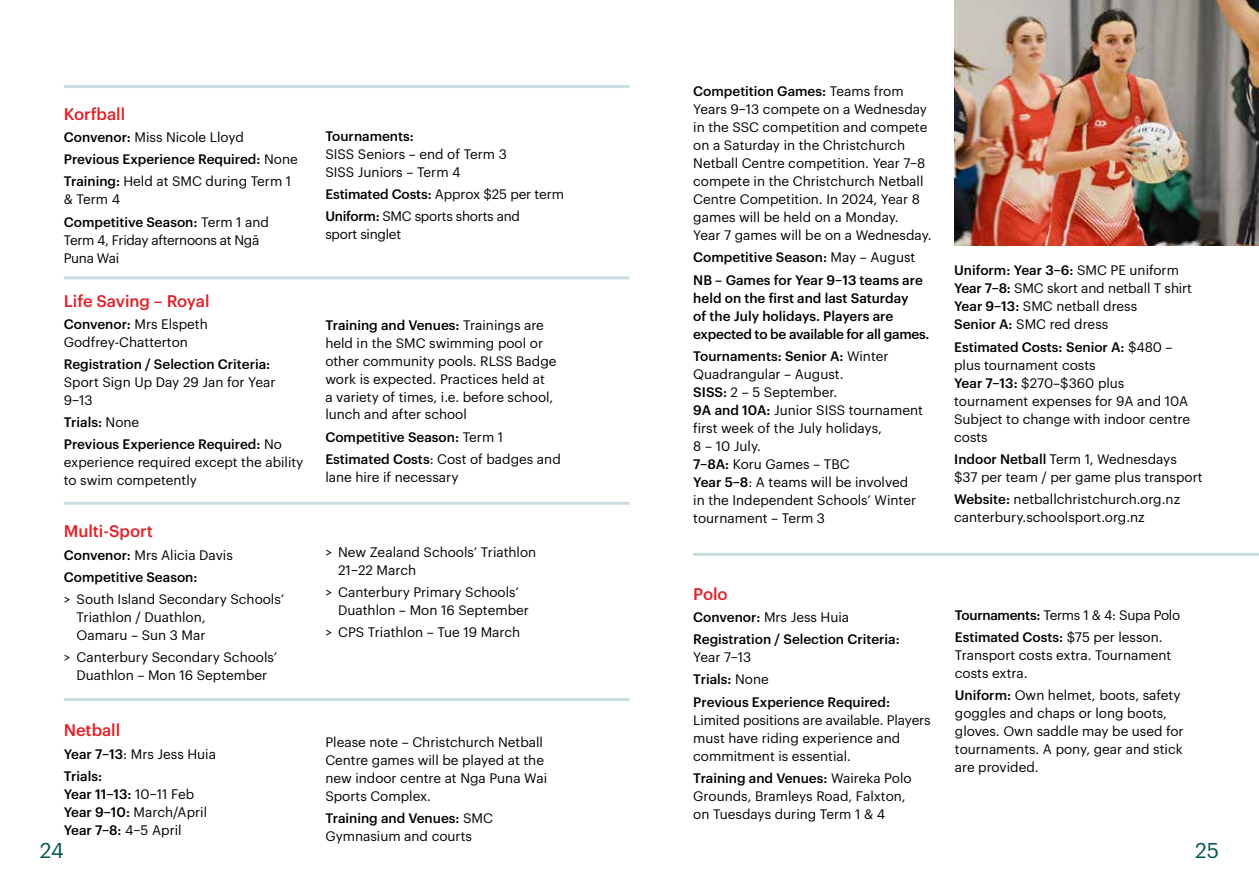
<style>
.page{position:relative;width:1259px;height:893px;background:#fff}
.page>*{position:absolute;margin:0;border:0;box-sizing:border-box;transform-origin:0 0}
.t1{font:21px "Graphik";color:#00544f}
.t2{font:500 16.5px "Graphik";color:#e31f27}
.t3{font:13.5px/18px "Graphik";color:#000}
.t4{font:500 13.5px/22.2px "Graphik";color:#000}
.t5{font:13.5px/22.2px "Graphik";letter-spacing:-.02em;color:#000}
.t6{font:13.5px/18px "Graphik";letter-spacing:-.025em;color:#000}
.s1{font-weight:500}
.s2{font-weight:400}
</style>
<div class="page">
<hr style="left:64px;top:276px;width:565px;height:3px;background:#cadddf">
<hr style="left:64px;top:502px;width:565px;height:3px;background:#cadddf">
<hr style="left:64px;top:698px;width:565px;height:3px;background:#cadddf">
<hr style="left:693px;top:553px;width:566px;height:3px;background:#cadddf">
<img style="left:955px;top:0;width:304px;height:245px">
<hr style="left:64px;top:85px;width:565px;height:3px;background:#cadddf">
<p class="t3" style="left:693px;top:81px;width:240px"><span class="s1">Competition Games:</span> Teams from Years 9–13 compete on a Wednesday in the SSC competition and compete on a Saturday in the Christchurch Netball Centre competition. Year 7–8 compete in the Christchurch Netball Centre Competition. In 2024, Year 8 games will be held on a Monday.<br>Year 7 games will be on a Wednesday.</p>
<p class="t4" style="left:693px;top:245px;width:231px">Competitive Season: <span class="s2">May – August<br></span>NB – Games for Year 9–13 teams are</p>
<p class="t4" style="left:693px;top:287px;width:238px;line-height:18px">held on the first and last Saturday<br>of the July holidays. Players are expected to be available for all games.</p>
<p class="t3" style="left:693px;top:346px;width:231px"><span class="s1">Tournaments: Senior A:</span> Winter<br>Quadrangular – August.<br><span class="s1">SISS:</span> 2 – 5 September.<br><span class="s1">9A and 10A:</span> Junior SISS tournament first week of the July holidays,<br>8 – 10 July.<br><span class="s1">7–8A:</span> Koru Games – TBC<br><span class="s1">Year 5–8</span>: A teams will be involved in the Independent Schools’ Winter tournament – Term 3</p>
<p class="t2" style="left:64px;top:101px;width:63px">Korfball</p>
<p class="t4" style="left:64px;top:125px;width:235px">Convenor: <span class="s2">Miss Nicole Lloyd<br></span>Previous Experience Required: <span class="s2">None<br></span>Training: <span class="s2">Held at SMC during Term 1</span></p>
<p class="t4" style="left:64px;top:187px;width:207px"><span class="s2">&amp; Term 4<br></span>Competitive Season: <span class="s2">Term 1 and</span></p>
<p class="t6" style="left:64px;top:230px;width:197px">Term 4, Friday afternoons at Ngā<br>Puna Wai</p>
<p class="t2" style="left:64px;top:288px;width:147px">Life Saving – Royal</p>
<p class="t3" style="left:64px;top:314px;width:145px"><span class="s1">Convenor:</span> Mrs Elspeth<br>Godfrey-Chatterton</p>
<p class="t4" style="left:64px;top:352px;width:208px">Registration / Selection Criteria:</p>
<p class="t3" style="left:64px;top:372px;width:213px">Sport Sign Up Day 29 Jan for Year<br>9–13</p>
<p class="t4" style="left:64px;top:410px;width:220px">Trials: <span class="s2">None<br></span>Previous Experience Required: <span class="s2">No</span></p>
<p class="t3" style="left:64px;top:452px;width:241px">experience required except the ability to swim competently</p>
<p class="t4" style="left:325px;top:124px;width:90px">Tournaments:</p>
<p class="t3" style="left:325px;top:144px;width:183px">SISS Seniors – end of Term 3<br>SISS Juniors – Term 4</p>
<p class="t5" style="left:325px;top:182px;width:240px"><span class="s1">Estimated Costs:</span> Approx $25 per term<br><span class="s1">Uniform:</span> SMC sports shorts and</p>
<p class="t5" style="left:325px;top:222px;width:77px">sport singlet</p>
<p class="t3" style="left:954px;top:260px;width:239px"><span class="s1">Uniform: Year 3–6:</span> SMC PE uniform<br><span class="s1">Year 7–8:</span> SMC skort and netball T shirt<br><span class="s1">Year 9–13:</span> SMC netball dress<br><span class="s1">Senior A:</span> SMC red dress</p>
<p class="t3" style="left:954px;top:337px;width:237px"><span class="s1">Estimated Costs: Senior A:</span> $480 – plus tournament costs<br><span class="s1">Year 7–13:</span> $270–$360 plus tournament expenses for 9A and 10A<br>Subject to change with indoor centre costs</p>
<p class="t3" style="left:954px;top:449px;width:250px"><span class="s1">Indoor Netball</span> Term 1, Wednesdays $37 per team / per game plus transport</p>
<p class="t3" style="left:954px;top:489px;width:227px"><span class="s1">Website:</span> netballchristchurch.org.nz canterbury.schoolsport.org.nz</p>
<p class="t3" style="left:325px;top:314px;width:233px"><span class="s1">Training and Venues:</span> Trainings are held in the SMC swimming pool or other community pools. RLSS Badge work is expected. Practices held at<br>a variety of times, i.e. before school, lunch and after school</p>
<p class="t4" style="left:325px;top:425px;width:237px">Competitive Season: <span class="s2">Term 1<br></span>Estimated Costs<span class="s2">: Cost of badges and</span></p>
<p class="t3" style="left:325px;top:467px;width:135px">lane hire if necessary</p>
<p class="t2" style="left:64px;top:519px;width:91px">Multi-Sport</p>
<p class="t4" style="left:64px;top:542px;width:170px">Convenor: <span class="s2">Mrs Alicia Davis<br></span>Competitive Season:</p>
<p class="t3" style="left:77px;top:589px;width:209px;text-indent:-13px">&gt; South Island Secondary Schools’<br>Triathlon / Duathlon,<br>Oamaru – Sun 3 Mar</p>
<p class="t3" style="left:64px;top:647px;width:215px;text-align:center">&gt; Canterbury Secondary Schools’<br>Duathlon – Mon 16 September</p>
<p class="t3" style="left:338px;top:542px;width:200px;text-indent:-13px">&gt; New Zealand Schools’ Triathlon<br>21–22 March</p>
<p class="t3" style="left:338px;top:582px;width:192px;text-indent:-13px">&gt; Canterbury Primary Schools’<br>Duathlon – Mon 16 September</p>
<p class="t3" style="left:325px;top:622px;width:196px">&gt; CPS Triathlon – Tue 19 March</p>
<p class="t2" style="left:693px;top:581px;width:36px">Polo</p>
<p class="t4" style="left:693px;top:605px;width:208px">Convenor: <span class="s2">Mrs Jess Huia<br></span>Registration / Selection Criteria:</p>
<p class="t4" style="left:693px;top:645px;width:198px"><span class="s2">Year 7–13<br></span>Trials: <span class="s2">None<br></span>Previous Experience Required:</p>
<p class="t3" style="left:693px;top:710px;width:239px">Limited positions are available. Players must have riding experience and commitment is essential.</p>
<p class="t3" style="left:693px;top:768px;width:220px"><span class="s1">Training and Venues:</span> Waireka Polo<br>Grounds, Bramleys Road, Falxton, on Tuesdays during Term 1 &amp; 4</p>
<p class="t5" style="left:955px;top:602px;width:227px"><span class="s1">Tournaments:</span> Terms 1 &amp; 4: Supa Polo<br><span class="s1">Estimated Costs:</span> $75 per lesson.</p>
<p class="t3" style="left:955px;top:645px;width:218px">Transport costs extra. Tournament costs extra.</p>
<p class="t3" style="left:955px;top:685px;width:230px"><span class="s1">Uniform:</span> Own helmet, boots, safety goggles and chaps or long boots, gloves. Own saddle may be used for tournaments. A pony, gear and stick are provided.</p>
<p class="t2" style="left:64px;top:718px;width:58px">Netball</p>
<p class="t4" style="left:64px;top:741px;width:154px">Year 7–13<span class="s2">: Mrs Jess Huia<br></span>Trials:</p>
<p class="t4" style="left:64px;top:784px;width:145px;line-height:18px">Year 11–13: <span class="s2">10–11 Feb<br></span>Year 9–10: <span class="s2">March/April<br></span>Year 7–8: <span class="s2">4–5 April</span></p>
<p class="t3" style="left:325px;top:732px;width:223px">Please note – Christchurch Netball<br>Centre games will be played at the new indoor centre at Nga Puna Wai<br>Sports Complex.</p>
<p class="t3" style="left:325px;top:808px;width:169px"><span class="s1">Training and Venues:</span> SMC<br>Gymnasium and courts</p>
<h1 class="t1" style="left:40px;top:834px;width:25px">24</h1>
<h1 class="t1" style="left:1195px;top:834px;width:25px">25</h1>
</div>
